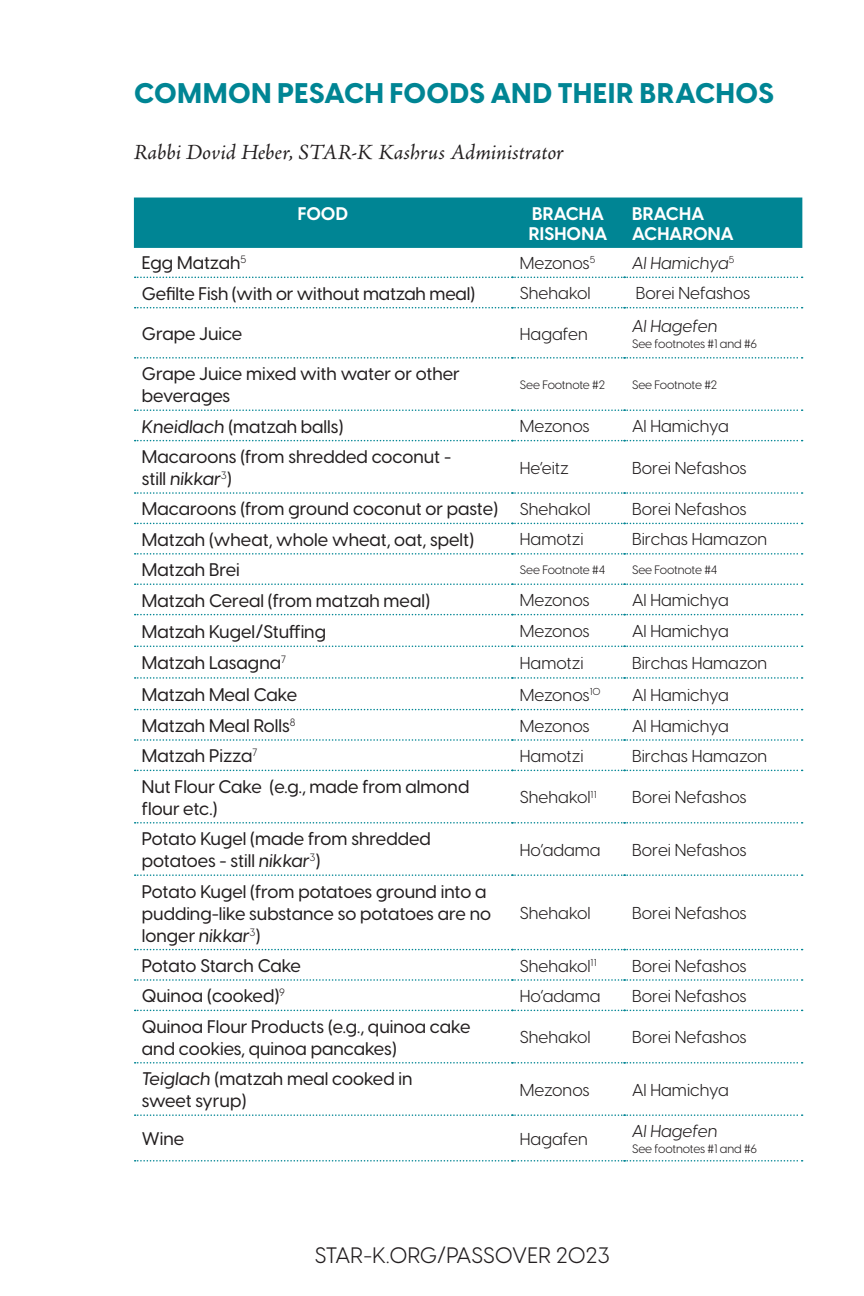
<style>
.page{position:relative;width:864px;height:1296px;background:#fff}
.page>*{position:absolute;margin:0;border:0;box-sizing:border-box;transform-origin:0 0}
.t1{font:800 28px "Visby CF";letter-spacing:.02em;color:#008594}
.t2{font:italic 22px "Adobe Jenson Pro";letter-spacing:-.005em;color:#231f20}
.t3{font:22px "Visby CF";color:#231f20}
.t4{font:500 18px/22px "Visby CF";color:#231f20}
.t5{font:700 18px/20px "Visby CF";letter-spacing:.01em;color:#fff}
.t6{font:17px "Visby CF";color:#231f20}
.t7{font:italic 17px "Visby CF";color:#231f20}
.t8{font:12px "Visby CF";letter-spacing:-.01em;color:#231f20}
.s1{font-style:italic}
.s2{font-weight:400;font-size:17px}
</style>
<div class="page">
<div style="left:134px;top:198px;width:668px;height:50px;background:#008594"></div>
<svg style="left:135px;top:357px;width:668px;height:2px"></svg>
<svg style="left:135px;top:409px;width:668px;height:2px"></svg>
<svg style="left:135px;top:440px;width:668px;height:1px"></svg>
<svg style="left:135px;top:492px;width:668px;height:2px"></svg>
<svg style="left:135px;top:523px;width:668px;height:1px"></svg>
<svg style="left:135px;top:553px;width:668px;height:2px"></svg>
<svg style="left:135px;top:583px;width:668px;height:2px"></svg>
<svg style="left:135px;top:614px;width:668px;height:1px"></svg>
<svg style="left:135px;top:646px;width:668px;height:1px"></svg>
<svg style="left:135px;top:677px;width:668px;height:2px"></svg>
<svg style="left:135px;top:709px;width:668px;height:1px"></svg>
<svg style="left:135px;top:739px;width:668px;height:2px"></svg>
<svg style="left:135px;top:770px;width:668px;height:1px"></svg>
<svg style="left:135px;top:822px;width:668px;height:2px"></svg>
<svg style="left:135px;top:874px;width:668px;height:2px"></svg>
<svg style="left:135px;top:949px;width:668px;height:1px"></svg>
<svg style="left:135px;top:979px;width:668px;height:2px"></svg>
<svg style="left:135px;top:1010px;width:668px;height:1px"></svg>
<svg style="left:135px;top:1062px;width:668px;height:2px"></svg>
<svg style="left:135px;top:277px;width:668px;height:1px"></svg>
<svg style="left:135px;top:307px;width:668px;height:1px"></svg>
<svg style="left:135px;top:1114px;width:668px;height:2px"></svg>
<svg style="left:135px;top:1160px;width:668px;height:2px"></svg>
<h1 class="t1" style="left:134px;top:75px;width:641px">COMMON PESACH FOODS AND THEIR BRACHOS</h1>
<p class="t2" style="left:134px;top:140px;width:431px">Rabbi Dovid Heber, STAR-K Kashrus Administrator</p>
<p class="t5" style="left:298px;top:204px;width:52px">FOOD</p>
<p class="t5" style="left:529px;top:204px;width:80px">BRACHA<br>RISHONA</p>
<p class="t5" style="left:632px;top:204px;width:103px">BRACHA<br>ACHARONA</p>
<p class="t4" style="left:142px;top:252px;width:106px">Egg Matzah<sup>5</sup></p>
<p class="t6" style="left:520px;top:253px;width:77px">Mezonos<sup>5</sup></p>
<p class="t7" style="left:632px;top:253px;width:104px">Al Hamichya<sup>5</sup></p>
<p class="t4" style="left:142px;top:282px;width:335px">Gefilte Fish (with or without matzah meal)</p>
<p class="t6" style="left:520px;top:283px;width:72px">Shehakol</p>
<p class="t6" style="left:636px;top:283px;width:116px">Borei Nefashos</p>
<p class="t4" style="left:142px;top:323px;width:102px">Grape Juice</p>
<p class="t6" style="left:520px;top:323px;width:69px">Hagafen</p>
<p class="t7" style="left:632px;top:315px;width:87px">Al Hagefen</p>
<p class="t8" style="left:632px;top:336px;width:127px">See footnotes #1 and #6</p>
<p class="t4" style="left:142px;top:363px;width:320px">Grape Juice mixed with water or other beverages</p>
<p class="t8" style="left:520px;top:377px;width:87px">See Footnote #2</p>
<p class="t8" style="left:632px;top:377px;width:87px">See Footnote #2</p>
<p class="t4" style="left:142px;top:415px;width:203px"><span class="s1">Kneidlach</span> (matzah balls)</p>
<p class="t6" style="left:520px;top:416px;width:71px">Mezonos</p>
<p class="t6" style="left:632px;top:416px;width:98px">Al Hamichya</p>
<p class="t4" style="left:142px;top:446px;width:311px">Macaroons (from shredded coconut - still <span class="s1">nikkar</span><sup>3</sup>)</p>
<p class="t6" style="left:520px;top:457px;width:50px">He’eitz</p>
<p class="t6" style="left:632px;top:457px;width:116px">Borei Nefashos</p>
<p class="t4" style="left:142px;top:498px;width:450px">Macaroons (from ground coconut or paste) <span class="s2">Shehakol</span></p>
<p class="t6" style="left:632px;top:499px;width:116px">Borei Nefashos</p>
<p class="t4" style="left:142px;top:528px;width:334px">Matzah (wheat, whole wheat, oat, spelt)</p>
<p class="t6" style="left:520px;top:529px;width:65px">Hamotzi</p>
<p class="t6" style="left:632px;top:529px;width:137px">Birchas Hamazon</p>
<p class="t4" style="left:142px;top:559px;width:99px">Matzah Brei</p>
<p class="t8" style="left:520px;top:562px;width:87px">See Footnote #4</p>
<p class="t8" style="left:632px;top:562px;width:87px">See Footnote #4</p>
<p class="t4" style="left:142px;top:589px;width:290px">Matzah Cereal (from matzah meal)</p>
<p class="t6" style="left:520px;top:590px;width:71px">Mezonos</p>
<p class="t6" style="left:632px;top:590px;width:98px">Al Hamichya</p>
<p class="t4" style="left:142px;top:620px;width:186px">Matzah Kugel/Stuffing</p>
<p class="t6" style="left:520px;top:621px;width:71px">Mezonos</p>
<p class="t6" style="left:632px;top:621px;width:98px">Al Hamichya</p>
<p class="t4" style="left:142px;top:652px;width:146px">Matzah Lasagna<sup>7</sup></p>
<p class="t6" style="left:520px;top:653px;width:65px">Hamotzi</p>
<p class="t6" style="left:632px;top:653px;width:137px">Birchas Hamazon</p>
<p class="t4" style="left:142px;top:684px;width:157px">Matzah Meal Cake</p>
<p class="t6" style="left:520px;top:684px;width:82px">Mezonos<sup>10</sup></p>
<p class="t6" style="left:632px;top:684px;width:98px">Al Hamichya</p>
<p class="t4" style="left:142px;top:715px;width:155px">Matzah Meal Rolls<sup>8</sup></p>
<p class="t6" style="left:520px;top:715px;width:71px">Mezonos</p>
<p class="t6" style="left:632px;top:715px;width:98px">Al Hamichya</p>
<p class="t4" style="left:142px;top:745px;width:117px">Matzah Pizza<sup>7</sup></p>
<p class="t6" style="left:520px;top:746px;width:65px">Hamotzi</p>
<p class="t6" style="left:632px;top:746px;width:137px">Birchas Hamazon</p>
<p class="t4" style="left:142px;top:775px;width:329px">Nut Flour Cake (e.g., made from almond flour etc.)</p>
<p class="t6" style="left:520px;top:787px;width:78px">Shehakol<sup>11</sup></p>
<p class="t6" style="left:632px;top:787px;width:116px">Borei Nefashos</p>
<p class="t4" style="left:142px;top:828px;width:290px">Potato Kugel (made from shredded potatoes - still <span class="s1">nikkar</span><sup>3</sup>)</p>
<p class="t6" style="left:520px;top:840px;width:82px">Ho’adama</p>
<p class="t6" style="left:632px;top:840px;width:116px">Borei Nefashos</p>
<p class="t4" style="left:142px;top:880px;width:351px">Potato Kugel (from potatoes ground into a pudding-like substance so potatoes are no longer <span class="s1">nikkar</span><sup>3</sup>)</p>
<p class="t6" style="left:520px;top:903px;width:72px">Shehakol</p>
<p class="t6" style="left:632px;top:903px;width:116px">Borei Nefashos</p>
<p class="t4" style="left:142px;top:955px;width:161px">Potato Starch Cake</p>
<p class="t6" style="left:520px;top:955px;width:78px">Shehakol<sup>11</sup></p>
<p class="t6" style="left:632px;top:955px;width:116px">Borei Nefashos</p>
<p class="t4" style="left:142px;top:985px;width:145px">Quinoa (cooked)<sup>9</sup></p>
<p class="t6" style="left:520px;top:986px;width:82px">Ho’adama</p>
<p class="t6" style="left:632px;top:986px;width:116px">Borei Nefashos</p>
<p class="t4" style="left:142px;top:1015px;width:330px">Quinoa Flour Products (e.g., quinoa cake and cookies, quinoa pancakes)</p>
<p class="t6" style="left:520px;top:1027px;width:72px">Shehakol</p>
<p class="t6" style="left:632px;top:1027px;width:116px">Borei Nefashos</p>
<p class="t4" style="left:142px;top:1068px;width:272px"><span class="s1">Teiglach</span> (matzah meal cooked in sweet syrup)</p>
<p class="t6" style="left:520px;top:1080px;width:71px">Mezonos</p>
<p class="t6" style="left:632px;top:1080px;width:98px">Al Hamichya</p>
<p class="t4" style="left:142px;top:1128px;width:44px">Wine</p>
<p class="t6" style="left:520px;top:1129px;width:69px">Hagafen</p>
<p class="t7" style="left:632px;top:1121px;width:87px">Al Hagefen</p>
<p class="t8" style="left:632px;top:1141px;width:127px">See footnotes #1 and #6</p>
<p class="t3" style="left:315px;top:1242px;width:297px">STAR-K.ORG/PASSOVER 2023</p>
</div>
